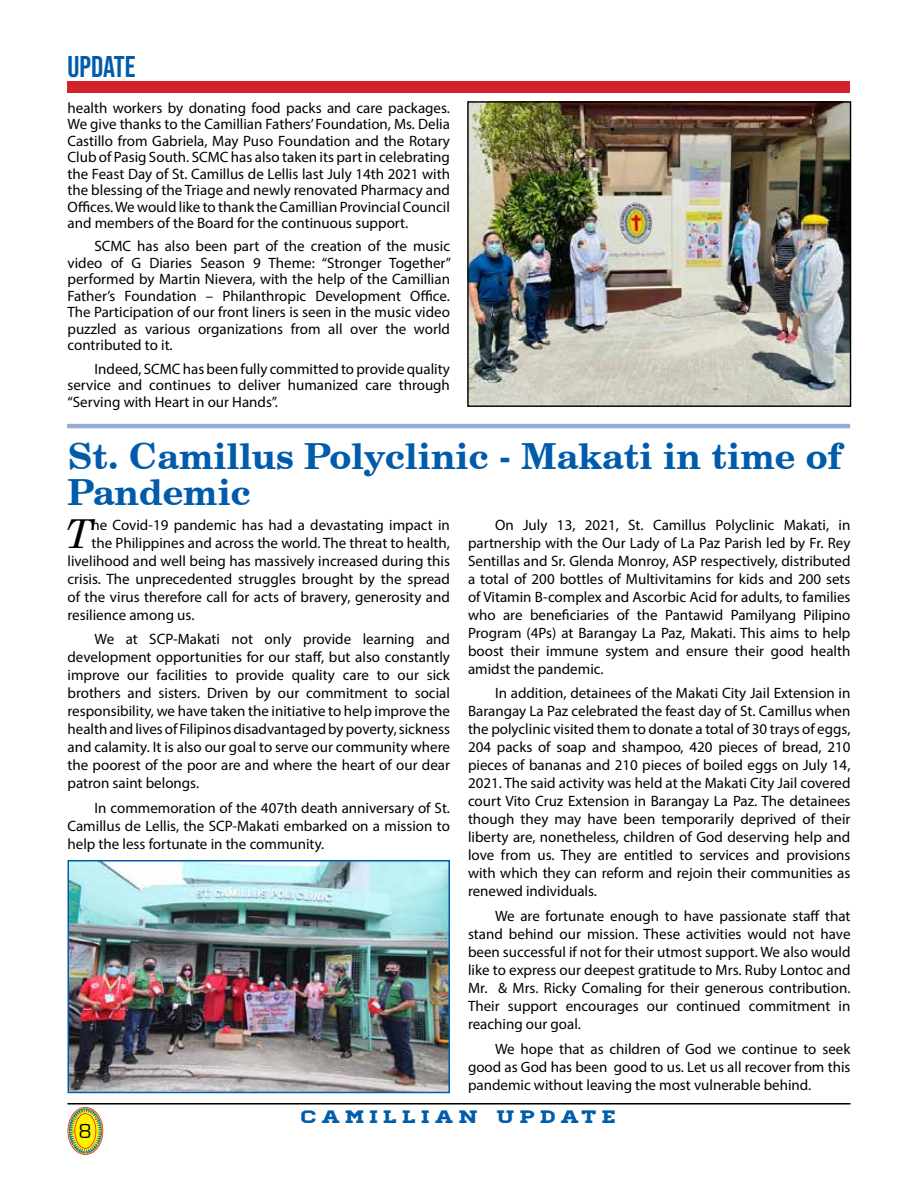
<style>
.page{position:relative;width:918px;height:1188px;background:#fff}
.page>*{position:absolute;margin:0;border:0;box-sizing:border-box;transform-origin:0 0}
.t1{font:italic 39.9px "Century Schoolbook";color:#000}
.t2{font:700 36px/36px "Century Schoolbook BT";color:#005cab}
.t3{font:700 30px "Bebas Neue Pro";color:#005cab}
.t4{font:21px "Eurostile";color:#000}
.t5{font:18px "Homestead";letter-spacing:.2em;color:#005cab;scale:1.4 1}
.t6{font:15px/18px "Myriad Pro";color:#000;text-align:justify}
</style>
<div class="page">
<hr style="left:68px;top:1103px;width:782px;height:2px;background:#000">
<svg style="left:68px;top:1107px;width:35px;height:48px"></svg>
<img style="left:469px;top:103px;width:380px;height:302px">
<div style="left:467px;top:101px;width:384px;height:306px;border:1px solid #000"></div>
<img style="left:71px;top:863px;width:376px;height:227px">
<div style="left:68px;top:860px;width:382px;height:233px;border:2px solid #005cab"></div>
<div style="left:68px;top:81px;width:782px;height:12px;background:#d2232a"></div>
<hr style="left:67px;top:424px;width:783px;height:4px;background:#97a9d7">
<h3 class="t3" style="left:68px;top:49px;width:13px">UPDATE</h3>
<p class="t6" style="left:68px;top:99px;width:384px;line-height:16.5px">health workers by donating food packs and care packages.<br>We give thanks to the Camillian Fathers’ Foundation, Ms. Delia Castillo from Gabriela, May Puso Foundation and the Rotary Club of Pasig South. SCMC has also taken its part in celebrating the Feast Day of St. Camillus de Lellis last July 14th 2021 with the blessing of the Triage and newly renovated Pharmacy and Offices. We would like to thank the Camillian Provincial Council and members of the Board for the continuous support.</p>
<p class="t6" style="left:68px;top:238px;width:385px;line-height:16.5px;text-indent:27px">SCMC has also been part of the creation of the music video of G Diaries Season 9 Theme: “Stronger Together” performed by Martin Nievera, with the help of the Camillian Father’s Foundation – Philanthropic Development Office.<br>The Participation of our front liners is seen in the music video puzzled as various organizations from all over the world contributed to it.</p>
<p class="t6" style="left:68px;top:360px;width:384px;line-height:16.5px;text-indent:27px">Indeed, SCMC has been fully committed to provide quality service and continues to deliver humanized care through “Serving with Heart in our Hands”.</p>
<h2 class="t2" style="left:68px;top:438px;width:777px">St. Camillus Polyclinic - Makati in time of<br>Pandemic</h2>
<h1 class="t1" style="left:64px;top:503px;width:29px">T</h1>
<p class="t6" style="left:91px;top:515px;width:360px">he Covid-19 pandemic has had a devastating impact in</p>
<p class="t6" style="left:91px;top:533px;width:360px">the Philippines and across the world. The threat to health,</p>
<p class="t6" style="left:67px;top:551px;width:384px">livelihood and well being has massively increased during this</p>
<p class="t6" style="left:67px;top:569px;width:384px">crisis. The unprecedented struggles brought by the spread</p>
<p class="t6" style="left:67px;top:587px;width:384px">of the virus therefore call for acts of bravery, generosity and</p>
<p class="t6" style="left:67px;top:605px;width:128px">resilience among us.</p>
<p class="t6" style="left:67px;top:630px;width:384px;text-indent:27px">We at SCP-Makati not only provide learning and development opportunities for our staff, but also constantly improve our facilities to provide quality care to our sick brothers and sisters. Driven by our commitment to social responsibility, we have taken the initiative to help improve the health and lives of Filipinos disadvantaged by poverty, sickness and calamity. It is also our goal to serve our community where the poorest of the poor are and where the heart of our dear patron saint belongs.</p>
<p class="t6" style="left:67px;top:799px;width:384px;text-indent:27px">In commemoration of the 407th death anniversary of St.<br>Camillus de Lellis, the SCP-Makati embarked on a mission to help the less fortunate in the community.</p>
<p class="t6" style="left:468px;top:515px;width:384px;text-indent:27px">On July 13, 2021, St. Camillus Polyclinic Makati, in partnership with the Our Lady of La Paz Parish led by Fr. Rey Sentillas and Sr. Glenda Monroy, ASP respectively, distributed a total of 200 bottles of Multivitamins for kids and 200 sets of Vitamin B-complex and Ascorbic Acid for adults, to families who are beneficiaries of the Pantawid Pamilyang Pilipino Program (4Ps) at Barangay La Paz, Makati. This aims to help boost their immune system and ensure their good health amidst the pandemic.</p>
<p class="t6" style="left:468px;top:684px;width:384px;text-indent:27px">In addition, detainees of the Makati City Jail Extension in Barangay La Paz celebrated the feast day of St. Camillus when the polyclinic visited them to donate a total of 30 trays of eggs, 204 packs of soap and shampoo, 420 pieces of bread, 210 pieces of bananas and 210 pieces of boiled eggs on July 14, 2021. The said activity was held at the Makati City Jail covered court Vito Cruz Extension in Barangay La Paz. The detainees though they may have been temporarily deprived of their liberty are, nonetheless, children of God deserving help and love from us. They are entitled to services and provisions with which they can reform and rejoin their communities as renewed individuals.</p>
<p class="t6" style="left:468px;top:907px;width:384px;text-indent:27px">We are fortunate enough to have passionate staff that stand behind our mission. These activities would not have been successful if not for their utmost support. We also would like to express our deepest gratitude to Mrs. Ruby Lontoc and Mr. &amp; Mrs. Ricky Comaling for their generous contribution.<br>Their support encourages our continued commitment in reaching our goal.</p>
<p class="t6" style="left:468px;top:1040px;width:384px;text-indent:27px">We hope that as children of God we continue to seek good as God has been good to us. Let us all recover from this pandemic without leaving the most vulnerable behind.</p>
<h3 class="t4" style="left:79px;top:1119px;width:14px">8</h3>
<p class="t5" style="left:301px;top:1107px;width:227px">CAMILLIAN UPDATE</p>
</div>
